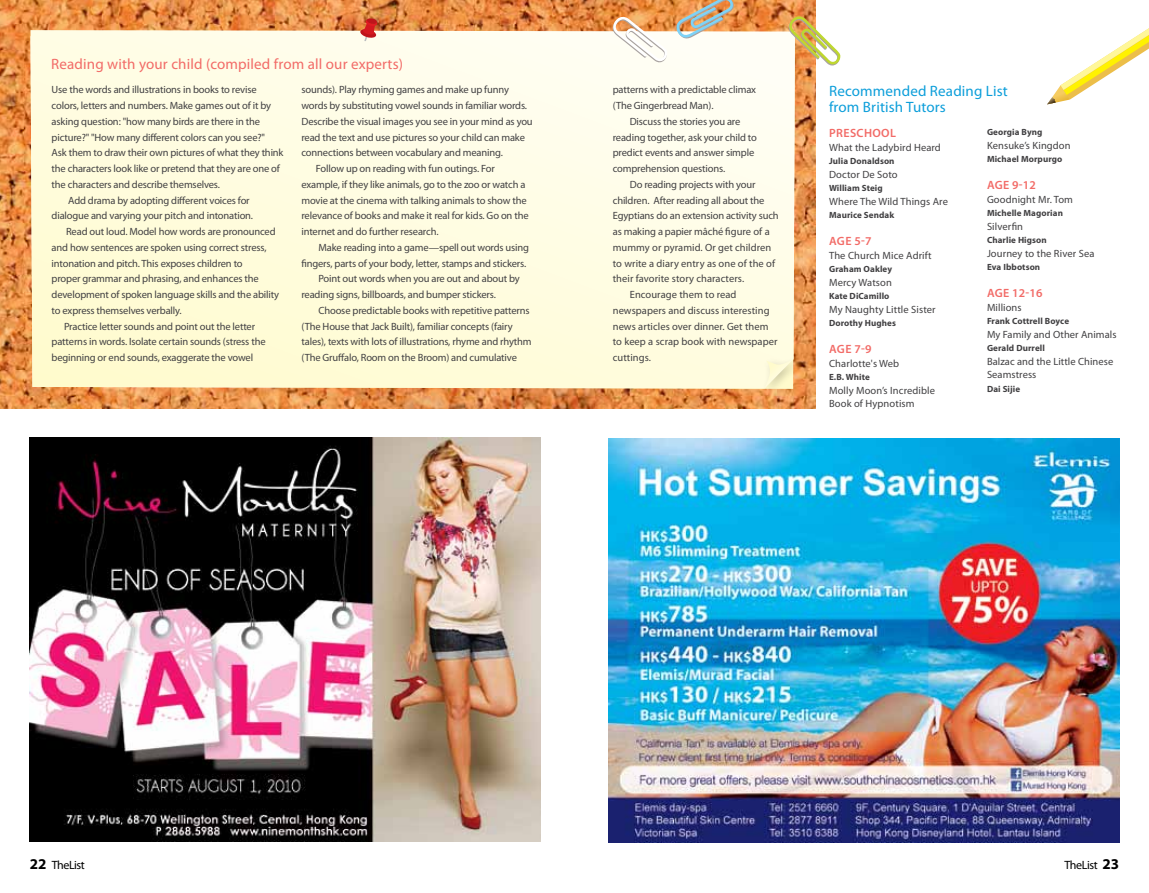
<style>
.page{position:relative;width:1149px;height:893px;background:#fff}
.page>*{position:absolute;margin:0;border:0;box-sizing:border-box;transform-origin:0 0}
.t1{font:15px "Myriad Pro";letter-spacing:.01em;color:#f26b67}
.t2{font:15px/15.8px "Myriad Pro";letter-spacing:.01em;color:#0c9eda}
.t3{font:600 12px "Myriad Pro";letter-spacing:.01em;color:#f26b67}
.t4{font:12px "Myriad Pro";letter-spacing:-.035em;color:#000}
.t5{font:10.5px/15.8px "Myriad Pro";letter-spacing:-.015em;color:#414042}
.t6{font:10.5px/13.5px "Myriad Pro";letter-spacing:.005em;color:#414042}
.t7{font:10.5px/13.5px "Myriad Pro";letter-spacing:.01em;color:#414042}
.t8{font:700 9px "Myriad Pro";letter-spacing:.01em;color:#414042}
.s1{font-weight:700;font-size:15px}
</style>
<div class="page">
<img style="left:0;top:0;width:815px;height:408px">
<svg style="left:30px;top:30px;width:764px;height:358px;background:#fefce1"></svg>
<div style="left:758px;top:353px;width:44px;height:43px;background:#000;opacity:.2"></div>
<svg style="left:764px;top:358px;width:29px;height:31px"></svg>
<img style="left:30px;top:438px;width:510px;height:404px">
<svg style="left:612px;top:16px;width:55px;height:47px"></svg>
<svg style="left:675px;top:0;width:59px;height:39px;background:#d0b291"></svg>
<svg style="left:788px;top:16px;width:52px;height:50px"></svg>
<svg style="left:360px;top:18px;width:18px;height:23px"></svg>
<svg style="left:1047px;top:29px;width:101px;height:75px"></svg>
<img style="left:608px;top:438px;width:511px;height:404px">
<h1 class="t1" style="left:51px;top:55px;width:353px">Reading with your child (compiled from all our experts)</h1>
<p class="t5" style="left:52px;top:82px;width:206px">Use the words and illustrations in books to revise</p>
<p class="t5" style="left:52px;top:97px;width:221px">colors, letters and numbers. Make games out of it by</p>
<p class="t5" style="left:52px;top:113px;width:210px">asking question: "how many birds are there in the</p>
<p class="t5" style="left:52px;top:129px;width:215px">picture?" "How many different colors can you see?"</p>
<p class="t5" style="left:52px;top:145px;width:233px">Ask them to draw their own pictures of what they think</p>
<p class="t5" style="left:52px;top:160px;width:230px">the characters look like or pretend that they are one of</p>
<p class="t5" style="left:52px;top:176px;width:170px">the characters and describe themselves.</p>
<p class="t5" style="left:68px;top:192px;width:183px">Add drama by adopting different voices for</p>
<p class="t5" style="left:52px;top:208px;width:203px">dialogue and varying your pitch and intonation.</p>
<p class="t5" style="left:66px;top:223px;width:211px">Read out loud. Model how words are pronounced</p>
<p class="t5" style="left:52px;top:239px;width:216px">and how sentences are spoken using correct stress,</p>
<p class="t5" style="left:52px;top:255px;width:192px">intonation and pitch. This exposes children to</p>
<p class="t5" style="left:52px;top:271px;width:209px">proper grammar and phrasing, and enhances the</p>
<p class="t5" style="left:52px;top:286px;width:229px">development of spoken language skills and the ability</p>
<p class="t5" style="left:52px;top:302px;width:132px">to express themselves verbally.</p>
<p class="t5" style="left:64px;top:318px;width:192px">Practice letter sounds and point out the letter</p>
<p class="t5" style="left:52px;top:334px;width:215px">patterns in words. Isolate certain sounds (stress the</p>
<p class="t5" style="left:52px;top:349px;width:203px">beginning or end sounds, exaggerate the vowel</p>
<p class="t5" style="left:301px;top:82px;width:209px">sounds). Play rhyming games and make up funny</p>
<p class="t5" style="left:301px;top:97px;width:227px">words by substituting vowel sounds in familiar words.</p>
<p class="t5" style="left:301px;top:113px;width:233px">Describe the visual images you see in your mind as you</p>
<p class="t5" style="left:301px;top:129px;width:225px">read the text and use pictures so your child can make</p>
<p class="t5" style="left:301px;top:145px;width:203px">connections between vocabulary and meaning.</p>
<p class="t5" style="left:316px;top:160px;width:180px">Follow up on reading with fun outings. For</p>
<p class="t5" style="left:301px;top:176px;width:225px">example, if they like animals, go to the zoo or watch a</p>
<p class="t5" style="left:301px;top:192px;width:227px">movie at the cinema with talking animals to show the</p>
<p class="t5" style="left:301px;top:208px;width:228px">relevance of books and make it real for kids. Go on the</p>
<p class="t5" style="left:301px;top:223px;width:138px">internet and do further research.</p>
<p class="t5" style="left:318px;top:239px;width:212px">Make reading into a game—spell out words using</p>
<p class="t5" style="left:301px;top:255px;width:226px">fingers, parts of your body, letter, stamps and stickers.</p>
<p class="t5" style="left:318px;top:271px;width:203px">Point out words when you are out and about by</p>
<p class="t5" style="left:301px;top:286px;width:196px">reading signs, billboards, and bumper stickers.</p>
<p class="t5" style="left:318px;top:302px;width:213px">Choose predictable books with repetitive patterns</p>
<p class="t5" style="left:301px;top:318px;width:213px">(The House that Jack Built), familiar concepts (fairy</p>
<p class="t5" style="left:301px;top:334px;width:231px">tales), texts with lots of illustrations, rhyme and rhythm</p>
<p class="t5" style="left:301px;top:349px;width:217px">(The Gruffalo, Room on the Broom) and cumulative</p>
<p class="t5" style="left:612px;top:82px;width:145px">patterns with a predictable climax (The Gingerbread Man).</p>
<p class="t5" style="left:612px;top:113px;width:145px;text-indent:17px">Discuss the stories you are reading together, ask your child to predict events and answer simple comprehension questions.</p>
<p class="t5" style="left:629px;top:176px;width:127px">Do reading projects with your</p>
<p class="t5" style="left:612px;top:192px;width:153px">children. After reading all about the</p>
<p class="t5" style="left:612px;top:208px;width:167px">Egyptians do an extension activity such</p>
<p class="t5" style="left:612px;top:223px;width:158px">as making a papier mâché figure of a</p>
<p class="t6" style="left:612px;top:240px;width:160px">mummy or pyramid. Or get children</p>
<p class="t6" style="left:612px;top:256px;width:164px">to write a diary entry as one of the of</p>
<p class="t6" style="left:612px;top:272px;width:133px">their favorite story characters.</p>
<p class="t6" style="left:629px;top:288px;width:108px">Encourage them to read</p>
<p class="t6" style="left:612px;top:303px;width:158px">newspapers and discuss interesting</p>
<p class="t6" style="left:612px;top:319px;width:157px">news articles over dinner. Get them</p>
<p class="t6" style="left:612px;top:335px;width:166px">to keep a scrap book with newspaper</p>
<p class="t6" style="left:612px;top:351px;width:40px">cuttings.</p>
<h1 class="t2" style="left:828px;top:83px;width:180px">Recommended Reading List from British Tutors</h1>
<p class="t3" style="left:829px;top:126px;width:29px">PRESCH</p>
<p class="t3" style="left:872px;top:126px;width:25px">OOL</p>
<p class="t7" style="left:828px;top:141px;width:113px">What the Ladybird Heard</p>
<p class="t8" style="left:828px;top:156px;width:67px">Julia Donaldson</p>
<p class="t7" style="left:828px;top:168px;width:70px">Doctor De Soto</p>
<p class="t8" style="left:828px;top:183px;width:55px">William Steig</p>
<p class="t7" style="left:828px;top:195px;width:120px">Where The Wild Things Are</p>
<p class="t8" style="left:828px;top:210px;width:67px">Maurice Sendak</p>
<p class="t3" style="left:829px;top:234px;width:44px">AGE 5-7</p>
<p class="t7" style="left:828px;top:249px;width:104px">The Church Mice Adrift</p>
<p class="t8" style="left:828px;top:264px;width:64px">Graham Oakley</p>
<p class="t7" style="left:828px;top:276px;width:64px">Mercy Watson</p>
<p class="t8" style="left:828px;top:291px;width:62px">Kate DiCamillo</p>
<p class="t7" style="left:828px;top:303px;width:108px">My Naughty Little Sister</p>
<p class="t8" style="left:828px;top:318px;width:68px">Dorothy Hughes</p>
<p class="t3" style="left:829px;top:342px;width:44px">AGE 7-9</p>
<p class="t7" style="left:828px;top:357px;width:72px">Charlotte's Web</p>
<p class="t8" style="left:828px;top:372px;width:42px">E.B. White</p>
<p class="t7" style="left:828px;top:384px;width:107px">Molly Moon’s Incredible<br>Book of Hypnotism</p>
<p class="t8" style="left:986px;top:126px;width:57px">Georgia Byng</p>
<p class="t7" style="left:986px;top:138px;width:85px">Kensuke’s Kingdon</p>
<p class="t8" style="left:986px;top:153px;width:77px">Michael Morpurgo</p>
<p class="t3" style="left:986px;top:178px;width:50px">AGE 9-12</p>
<p class="t7" style="left:986px;top:192px;width:88px">Goodnight Mr. Tom</p>
<p class="t8" style="left:986px;top:207px;width:77px">Michelle Magorian</p>
<p class="t7" style="left:986px;top:219px;width:38px">Silverfin</p>
<p class="t8" style="left:986px;top:234px;width:61px">Charlie Higson</p>
<p class="t7" style="left:986px;top:246px;width:109px">Journey to the River Sea</p>
<p class="t8" style="left:986px;top:261px;width:55px">Eva Ibbotson</p>
<p class="t3" style="left:986px;top:286px;width:57px">AGE 12-16</p>
<p class="t6" style="left:986px;top:300px;width:36px">Millions</p>
<p class="t8" style="left:986px;top:315px;width:84px">Frank Cottrell Boyce</p>
<p class="t6" style="left:986px;top:327px;width:131px">My Family and Other Animals</p>
<p class="t8" style="left:986px;top:342px;width:59px">Gerald Durrell</p>
<p class="t6" style="left:986px;top:354px;width:128px">Balzac and the Little Chinese<br>Seamstress</p>
<p class="t8" style="left:986px;top:383px;width:35px">Dai Sijie</p>
<p class="t4" style="left:30px;top:857px;width:57px"><span class="s1">22</span> TheList</p>
<p class="t4" style="left:1064px;top:857px;width:56px">TheList <span class="s1">23</span></p>
</div>
